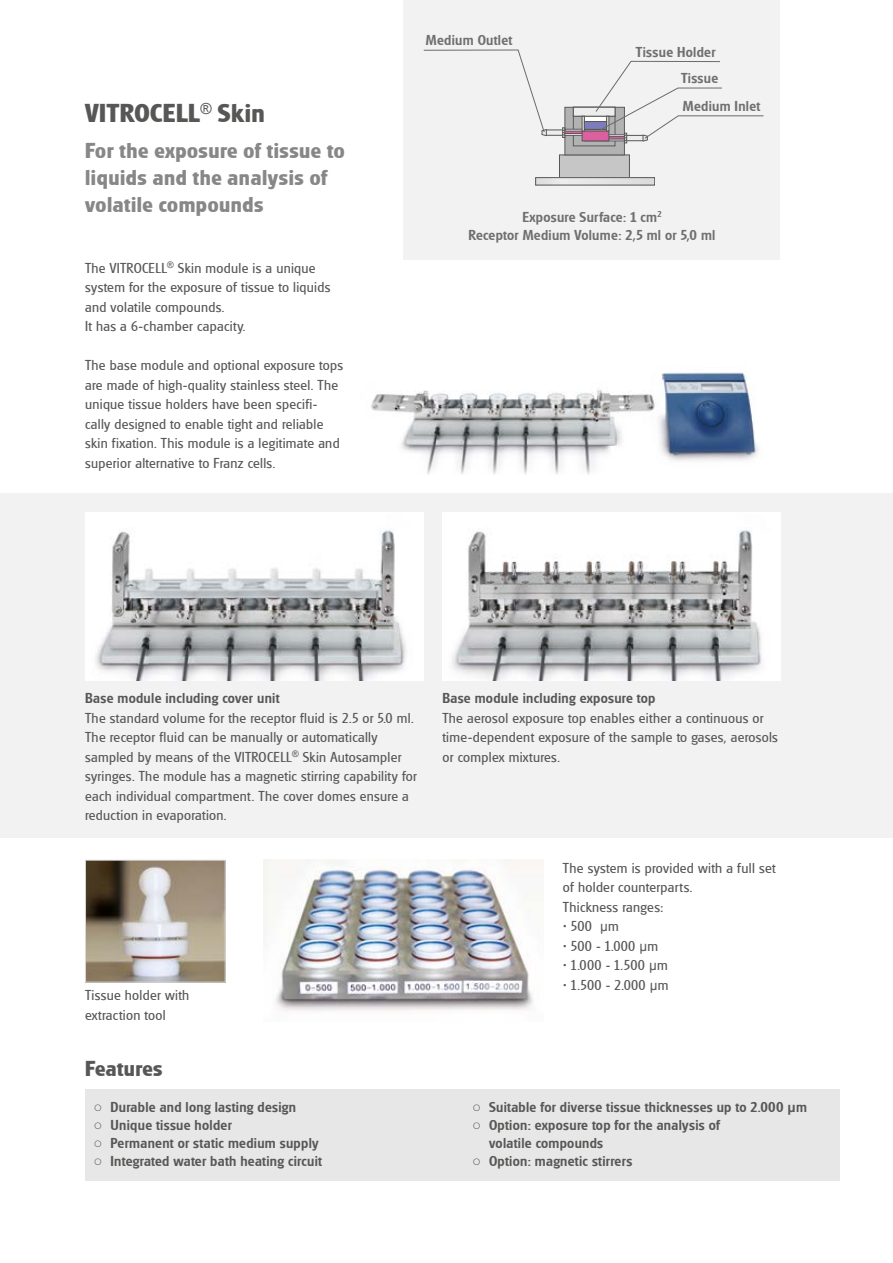
<style>
.page{position:relative;width:893px;height:1263px;background:#fff}
.page>*{position:absolute;margin:0;border:0;box-sizing:border-box;transform-origin:0 0}
.t1{font:700 27px "Glasgow RR";letter-spacing:.02em;color:#575756}
.t2{font:700 22.5px/27px "Glasgow RR";letter-spacing:.025em;color:#878787}
.t3{font:700 22.5px "Glasgow RR";letter-spacing:.02em;color:#575756}
.t4{font:15px/19.5px "Glasgow RR";letter-spacing:.02em;color:#575756}
.t5{font:500 15px/18px "Glasgow RR";letter-spacing:.02em;color:#575756}
.t6{font:500 15px/18px "Glasgow RR";letter-spacing:.02em;color:#706f6f;text-align:center}
.s1{font-family:"Times New Roman";font-weight:400}
.s2{font-weight:500}
.s3{font-family:"Arial";font-size:13.5px}
.s4{font-family:"Arial";font-weight:700;font-size:13.5px}
</style>
<div class="page">
<div style="left:0;top:493px;width:893px;height:345px;background:#f2f2f2"></div>
<div style="left:85px;top:1090px;width:755px;height:91px;background:#e7e7e7"></div>
<img style="left:264px;top:860px;width:279px;height:151px">
<img style="left:87px;top:862px;width:137px;height:118px">
<div style="left:85px;top:860px;width:141px;height:122px;border:1px solid #dadada"></div>
<img style="left:85px;top:512px;width:338px;height:168px">
<img style="left:442px;top:512px;width:338px;height:168px">
<img style="left:371px;top:372px;width:388px;height:102px">
<div style="left:404px;top:0;width:376px;height:259px;background:#f2f2f2"></div>
<div style="left:559px;top:155px;width:71px;height:23px;background:#c6c6c6;border:1px solid #575756"></div>
<div style="left:536px;top:178px;width:119px;height:7px;background:#e4e3e3"></div>
<div style="left:535px;top:177px;width:120px;height:8px;border:1px solid #575756"></div>
<div style="left:565px;top:107px;width:60px;height:48px;background:#b3b2b2;border:1px solid #5b595e"></div>
<div style="left:573px;top:116px;width:42px;height:30px;background:#b3b2b2;border:1px solid #5b595e"></div>
<svg style="left:423px;top:49px;width:341px;height:94px"></svg>
<h1 class="t1" style="left:85px;top:98px;width:181px">VITROCELL<sup>®</sup> Skin</h1>
<h2 class="t2" style="left:85px;top:137px;width:261px">For the exposure of tissue to liquids and the analysis of volatile compounds</h2>
<p class="t4" style="left:85px;top:259px;width:247px">The VITROCELL<sup>®</sup> Skin module is a unique system for the exposure of tissue to liquids and volatile compounds.<br>It has a 6-chamber capacity.</p>
<p class="t4" style="left:85px;top:356px;width:260px">The base module and optional exposure tops are made of high-quality stainless steel. The unique tissue holders have been specifi&shy;cally designed to enable tight and reliable skin fixation. This module is a legitimate and superior alternative to Franz cells.</p>
<p class="t6" style="left:426px;top:32px;width:88px">Medium Outlet</p>
<p class="t6" style="left:636px;top:43px;width:81px">Tissue Holder</p>
<p class="t6" style="left:681px;top:70px;width:39px">Tissue</p>
<p class="t6" style="left:683px;top:98px;width:79px">Medium Inlet</p>
<p class="t6" style="left:468px;top:209px;width:248px">Exposure Surface: 1 cm<sup>2<br></sup>Receptor Medium Volume: 2,5 ml or 5,0 ml</p>
<p class="t5" style="left:85px;top:690px;width:196px">Base module including cover unit</p>
<p class="t4" style="left:85px;top:708px;width:333px">The standard volume for the receptor fluid is 2.5 or 5.0 ml.<br>The receptor fluid can be manually or automatically sampled by means of the VITROCELL<sup>®</sup> Skin Autosampler syringes. The module has a magnetic stirring capability for each individual compartment. The cover domes ensure a reduction in evaporation.</p>
<p class="t4" style="left:85px;top:986px;width:106px">Tissue holder with extraction tool</p>
<h2 class="t3" style="left:85px;top:1056px;width:79px">Features</h2>
<p class="t5" style="left:94px;top:1098px;width:204px"><span class="s1">○</span> Durable and long lasting design</p>
<p class="t5" style="left:94px;top:1116px;width:140px"><span class="s1">○</span> Unique tissue holder</p>
<p class="t5" style="left:94px;top:1134px;width:227px"><span class="s1">○</span> Permanent or static medium supply</p>
<p class="t5" style="left:94px;top:1152px;width:230px"><span class="s1">○</span> Integrated water bath heating circuit</p>
<p class="t5" style="left:442px;top:690px;width:215px">Base module including exposure top</p>
<p class="t4" style="left:442px;top:708px;width:337px">The aerosol exposure top enables either a continuous or time-dependent exposure of the sample to gases, aerosols or complex mixtures.</p>
<p class="t4" style="left:563px;top:859px;width:214px">The system is provided with a full set of holder counterparts.<br>Thickness ranges:</p>
<p class="t4" style="left:563px;top:917px;width:57px"><span class="s2">•</span> 500 <span class="s3">μ</span>m</p>
<p class="t4" style="left:563px;top:937px;width:97px"><span class="s2">•</span> 500 - 1.000 <span class="s3">μ</span>m</p>
<p class="t4" style="left:563px;top:956px;width:106px"><span class="s2">•</span> 1.000 - 1.500 <span class="s3">μ</span>m</p>
<p class="t4" style="left:563px;top:976px;width:107px"><span class="s2">•</span> 1.500 - 2.000 <span class="s3">μ</span>m</p>
<p class="t5" style="left:472px;top:1098px;width:336px"><span class="s1">○</span> Suitable for diverse tissue thicknesses up to 2.000 <span class="s4">μ</span>m</p>
<p class="t5" style="left:489px;top:1116px;width:232px;text-indent:-17px"><span class="s1">○</span> Option: exposure top for the analysis of volatile compounds</p>
<p class="t5" style="left:472px;top:1152px;width:162px"><span class="s1">○</span> Option: magnetic stirrers</p>
</div>
